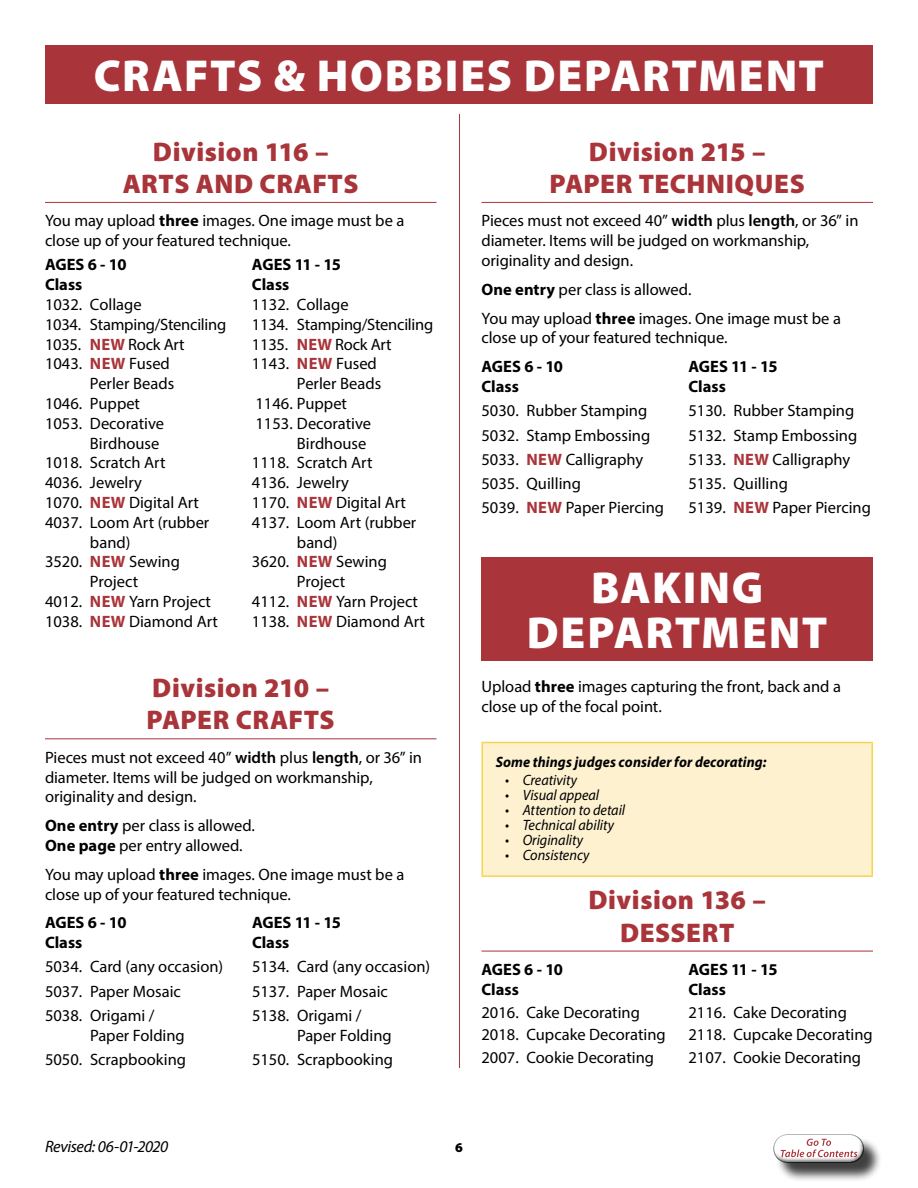
<style>
.page{position:relative;width:918px;height:1188px;background:#fff}
.page>*{position:absolute;margin:0;border:0;box-sizing:border-box;transform-origin:0 0}
.t1{font:900 45px/45px "Myriad Pro";letter-spacing:.035em;color:#fff;text-align:center}
.t2{font:900 27px/32.4px "Myriad Pro";letter-spacing:.02em;color:#a9343a;text-align:center}
.t3{font:16.5px/24.3px "Myriad Pro";color:#000}
.t4{font:700 16.5px/19.8px "Myriad Pro";color:#000}
.t5{font:italic 16.5px "Myriad Pro";letter-spacing:-.025em;color:#000}
.t6{font:italic 15px "Myriad Pro";color:#000;scale:.95 1}
.t7{font:italic 700 15px "Myriad Pro";letter-spacing:.005em;color:#000;scale:.95 1}
.t8{font:900 13.5px "Myriad Pro";color:#000}
.s1{font-weight:700}
.s2{font-weight:700;color:#a9343a}
.s3{font-weight:600}
</style>
<div class="page">
<hr style="left:459px;top:114px;width:1px;height:954px;background:#a9343a">
<div style="left:45px;top:45px;width:828px;height:59px;background:#a9343a"></div>
<hr style="left:45px;top:202px;width:391px;height:1px;background:#a9343a">
<hr style="left:45px;top:738px;width:391px;height:1px;background:#a9343a">
<hr style="left:482px;top:202px;width:391px;height:1px;background:#a9343a">
<hr style="left:482px;top:951px;width:391px;height:1px;background:#a9343a">
<div style="left:482px;top:557px;width:391px;height:104px;background:#a9343a"></div>
<div style="left:482px;top:742px;width:390px;height:134px;background:#fdf1d0"></div>
<hr style="left:482px;top:742px;width:391px;height:1px;background:#f8d44c">
<hr style="left:482px;top:743px;width:1px;height:132px;background:#f8d44c">
<hr style="left:872px;top:743px;width:1px;height:132px;background:#f8d44c">
<hr style="left:482px;top:875px;width:391px;height:2px;background:#f8d44c">
<div style="left:776px;top:1136px;width:107px;height:46px;background:#000;opacity:.75"></div>
<div style="left:769px;top:1136px;width:102px;height:33px;background:#000;opacity:.75"></div>
<h1 class="t1" style="left:94px;top:54px;width:732px">CRAFTS &amp; HOBBIES DEPARTMENT</h1>
<h2 class="t2" style="left:123px;top:136px;width:237px">Division 116 –<br>ARTS AND CRAFTS</h2>
<p class="t3" style="left:45px;top:211px;width:361px;line-height:19.8px">You may upload <span class="s1">three</span> images. One image must be a close up of your featured technique.</p>
<p class="t4" style="left:45px;top:254px;width:83px">AGES 6 - 10<br>Class</p>
<p class="t3" style="left:45px;top:292px;width:98px">1032. Collage</p>
<p class="t3" style="left:45px;top:312px;width:183px">1034. Stamping/Stenciling</p>
<p class="t3" style="left:45px;top:332px;width:141px">1035. <span class="s2">NEW</span> Rock Art</p>
<p class="t3" style="left:45px;top:352px;width:126px">1043. <span class="s2">NEW</span> Fused</p>
<p class="t3" style="left:90px;top:371px;width:86px">Perler Beads</p>
<p class="t3" style="left:45px;top:391px;width:97px">1046. Puppet</p>
<p class="t3" style="left:45px;top:411px;width:121px">1053. Decorative</p>
<p class="t3" style="left:90px;top:431px;width:71px">Birdhouse</p>
<p class="t3" style="left:45px;top:451px;width:122px">1018. Scratch Art</p>
<p class="t3" style="left:45px;top:470px;width:99px">4036. Jewelry</p>
<p class="t3" style="left:45px;top:490px;width:156px">1070. <span class="s2">NEW</span> Digital Art</p>
<p class="t3" style="left:45px;top:510px;width:166px">4037. Loom Art (rubber</p>
<p class="t3" style="left:90px;top:530px;width:42px">band)</p>
<p class="t3" style="left:45px;top:550px;width:137px">3520. <span class="s2">NEW</span> Sewing</p>
<p class="t3" style="left:90px;top:569px;width:50px">Project</p>
<p class="t3" style="left:45px;top:589px;width:168px">4012. <span class="s2">NEW</span> Yarn Project</p>
<p class="t3" style="left:45px;top:609px;width:175px">1038. <span class="s2">NEW</span> Diamond Art</p>
<p class="t4" style="left:252px;top:254px;width:91px">AGES 11 - 15<br>Class</p>
<p class="t3" style="left:252px;top:292px;width:98px">1132. Collage</p>
<p class="t3" style="left:252px;top:312px;width:183px">1134. Stamping/Stenciling</p>
<p class="t3" style="left:252px;top:332px;width:141px">1135. <span class="s2">NEW</span> Rock Art</p>
<p class="t3" style="left:252px;top:352px;width:126px">1143. <span class="s2">NEW</span> Fused</p>
<p class="t3" style="left:297px;top:371px;width:86px">Perler Beads</p>
<p class="t3" style="left:255px;top:391px;width:93px">1146. Puppet</p>
<p class="t3" style="left:255px;top:411px;width:117px">1153. Decorative</p>
<p class="t3" style="left:297px;top:431px;width:71px">Birdhouse</p>
<p class="t3" style="left:252px;top:451px;width:122px">1118. Scratch Art</p>
<p class="t3" style="left:252px;top:470px;width:99px">4136. Jewelry</p>
<p class="t3" style="left:252px;top:490px;width:156px">1170. <span class="s2">NEW</span> Digital Art</p>
<p class="t3" style="left:252px;top:510px;width:166px">4137. Loom Art (rubber</p>
<p class="t3" style="left:297px;top:530px;width:42px">band)</p>
<p class="t3" style="left:252px;top:550px;width:137px">3620. <span class="s2">NEW</span> Sewing</p>
<p class="t3" style="left:297px;top:569px;width:50px">Project</p>
<p class="t3" style="left:252px;top:589px;width:168px">4112. <span class="s2">NEW</span> Yarn Project</p>
<p class="t3" style="left:252px;top:609px;width:175px">1138. <span class="s2">NEW</span> Diamond Art</p>
<h2 class="t2" style="left:147px;top:672px;width:190px;text-align:left">Division 210 –<br>PAPER CRAFTS</h2>
<p class="t3" style="left:45px;top:747px;width:379px;line-height:19.8px">Pieces must not exceed 40” <span class="s3">width</span> plus <span class="s3">length</span>, or 36” in diameter. Items will be judged on workmanship, originality and design.</p>
<p class="t3" style="left:45px;top:815px;width:212px;line-height:19.8px"><span class="s1">One entry</span> per class is allowed.<br><span class="s1">One page</span> per entry allowed.</p>
<p class="t3" style="left:45px;top:864px;width:361px;line-height:19.8px">You may upload <span class="s1">three</span> images. One image must be a close up of your featured technique.</p>
<p class="t4" style="left:45px;top:912px;width:83px">AGES 6 - 10<br>Class</p>
<p class="t3" style="left:45px;top:954px;width:180px">5034. Card (any occasion)<br>5037. Paper Mosaic<br>5038. Origami /</p>
<p class="t3" style="left:45px;top:1023px;width:143px;text-align:right">Paper Folding<br>5050. Scrapbooking</p>
<p class="t4" style="left:252px;top:912px;width:91px">AGES 11 - 15<br>Class</p>
<p class="t3" style="left:252px;top:955px;width:180px">5134. Card (any occasion)<br>5137. Paper Mosaic<br>5138. Origami /</p>
<p class="t3" style="left:252px;top:1023px;width:143px;text-align:right">Paper Folding<br>5150. Scrapbooking</p>
<h2 class="t2" style="left:550px;top:136px;width:257px">Division 215 –<br>PAPER TECHNIQUES</h2>
<p class="t3" style="left:482px;top:211px;width:379px;line-height:19.8px">Pieces must not exceed 40” <span class="s3">width</span> plus <span class="s3">length</span>, or 36” in diameter. Items will be judged on workmanship, originality and design.</p>
<p class="t3" style="left:482px;top:275px;width:361px;line-height:28.8px"><span class="s1">One entry</span> per class is allowed.<br>You may upload <span class="s1">three</span> images. One image must be a</p>
<p class="t3" style="left:482px;top:325px;width:248px">close up of your featured technique.</p>
<p class="t4" style="left:482px;top:356px;width:83px">AGES 6 - 10<br>Class</p>
<p class="t3" style="left:482px;top:398px;width:184px">5030. Rubber Stamping<br>5032. Stamp Embossing<br>5033. <span class="s2">NEW</span> Calligraphy<br>5035. Quilling<br>5039. <span class="s2">NEW</span> Paper Piercing</p>
<p class="t4" style="left:689px;top:356px;width:91px">AGES 11 - 15<br>Class</p>
<p class="t3" style="left:689px;top:398px;width:184px">5130. Rubber Stamping<br>5132. Stamp Embossing<br>5133. <span class="s2">NEW</span> Calligraphy<br>5135. Quilling<br>5139. <span class="s2">NEW</span> Paper Piercing</p>
<h1 class="t1" style="left:527px;top:566px;width:302px">BAKING<br>DEPARTMENT</h1>
<p class="t3" style="left:482px;top:676px;width:361px;line-height:19.8px">Upload <span class="s1">three</span> images capturing the front, back and a close up of the focal point.</p>
<p class="t7" style="left:496px;top:752px;width:287px">Some things judges consider for decorating:</p>
<p class="t6" style="left:505px;top:771px;width:77px">• Creativity</p>
<p class="t6" style="left:505px;top:786px;width:100px">• Visual appeal</p>
<p class="t6" style="left:505px;top:801px;width:128px">• Attention to detail</p>
<p class="t6" style="left:505px;top:816px;width:116px">• Technical ability</p>
<p class="t6" style="left:505px;top:831px;width:84px">• Originality</p>
<p class="t6" style="left:505px;top:846px;width:90px">• Consistency</p>
<h2 class="t2" style="left:588px;top:884px;width:179px">Division 136 –<br>DESSERT</h2>
<p class="t4" style="left:482px;top:959px;width:83px">AGES 6 - 10<br>Class</p>
<p class="t3" style="left:482px;top:1000px;width:186px;line-height:22.8px">2016. Cake Decorating<br>2018. Cupcake Decorating<br>2007. Cookie Decorating</p>
<p class="t4" style="left:688px;top:959px;width:91px">AGES 11 - 15<br>Class</p>
<p class="t3" style="left:688px;top:1000px;width:186px;line-height:22.8px">2116. Cake Decorating<br>2118. Cupcake Decorating<br>2107. Cookie Decorating</p>
<p class="t5" style="left:45px;top:1136px;width:125px">Revised: 06-01-2020</p>
<p class="t8" style="left:455px;top:1140px;width:9px">6</p>
</div>
